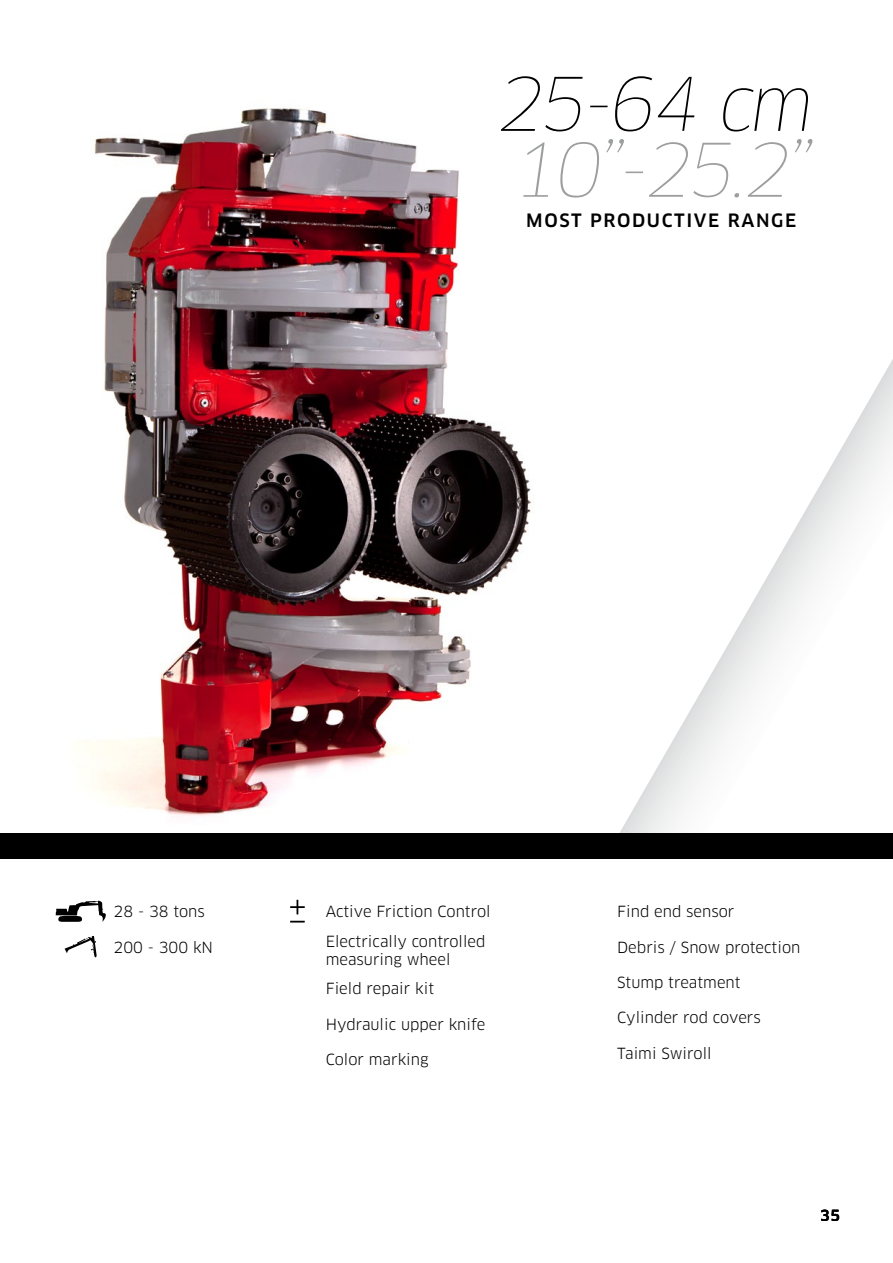
<style>
.page{position:relative;width:893px;height:1263px;background:#fff}
.page>*{position:absolute;margin:0;border:0;box-sizing:border-box;transform-origin:0 0}
.t1{font:italic 100 72px "Clan Pro";color:#9c9e9f}
.t2{font:italic 100 72px "Clan Pro";color:#000}
.t3{font:500 18px "Clan Pro";letter-spacing:.09em;color:#000}
.t4{font:15px/29.5px "Clan Pro";color:#000}
.t5{font:500 15px "Clan Pro";color:#000}
</style>
<div class="page">
<img style="left:620px;top:359px;width:273px;height:474px">
<div style="left:0;top:833px;width:893px;height:26px;background:#000"></div>
<img style="left:79px;top:108px;width:453px;height:709px">
<svg style="left:56px;top:900px;width:50px;height:22px"></svg>
<svg style="left:65px;top:936px;width:32px;height:21px"></svg>
<svg style="left:290px;top:900px;width:15px;height:14px"></svg>
<svg style="left:290px;top:921px;width:15px;height:1px"></svg>
<h1 class="t2" style="left:497px;top:61px;width:318px">25-64 cm</h1>
<h1 class="t1" style="left:513px;top:127px;width:302px">10’’-25.2’’</h1>
<p class="t3" style="left:526px;top:210px;width:271px">MOST PRODUCTIVE RANGE</p>
<p class="t4" style="left:114px;top:897px;width:93px">28 - 38 tons</p>
<p class="t4" style="left:114px;top:932px;width:101px">200 - 300 kN</p>
<p class="t4" style="left:326px;top:897px;width:166px">Active Friction Control<br>Electrically controlled</p>
<p class="t4" style="left:326px;top:944px;width:126px">measuring wheel<br>Field repair kit</p>
<p class="t4" style="left:326px;top:1009px;width:161px">Hydraulic upper knife</p>
<p class="t4" style="left:326px;top:1045px;width:104px">Color marking</p>
<p class="t4" style="left:617px;top:897px;width:119px">Find end sensor</p>
<p class="t4" style="left:617px;top:932px;width:185px">Debris / Snow protection</p>
<p class="t4" style="left:617px;top:968px;width:125px">Stump treatment</p>
<p class="t4" style="left:617px;top:1003px;width:145px">Cylinder rod covers</p>
<p class="t4" style="left:617px;top:1038px;width:96px">Taimi Swiroll</p>
<p class="t5" style="left:821px;top:1206px;width:21px">35</p>
</div>
